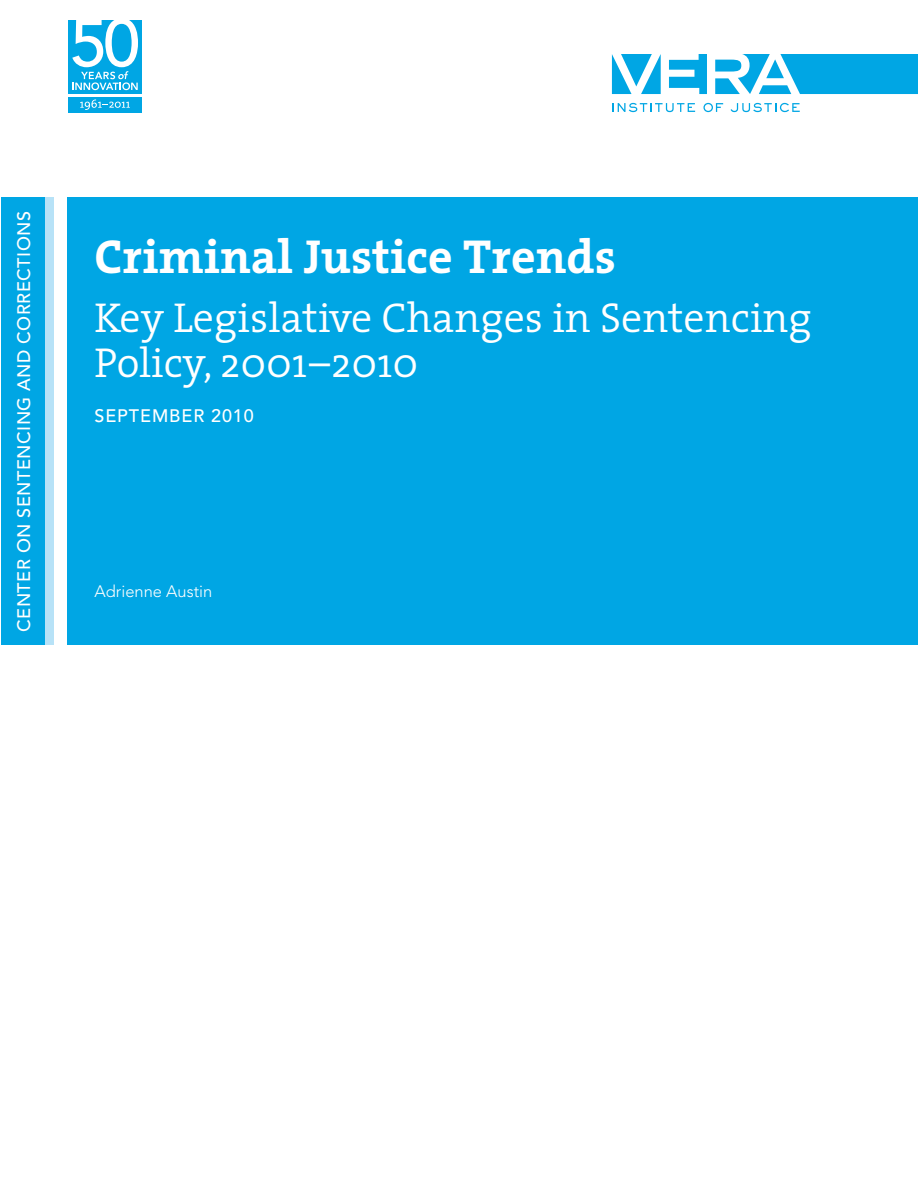
<style>
.page{position:relative;width:918px;height:1188px;background:#fff}
.page>*{position:absolute;margin:0;border:0;box-sizing:border-box;transform-origin:0 0}
.t1{font:700 48px "The Serif";color:#fff}
.t2{font:300 42px/45px "The Serif";color:#fff}
.t3{font:500 18px "Avenir";letter-spacing:.025em;color:#fff}
.t4{font:500 18px "Avenir";letter-spacing:.05em;color:#fff}
.Author_names{font:300 16.5px "Avenir LT Std";color:#fff}
</style>
<div class="page">
<div style="left:68px;top:197px;width:850px;height:447px;background:#00a6e4"></div>
<div style="left:45px;top:197px;width:9px;height:447px;background:#b7e2f7"></div>
<div style="left:1px;top:197px;width:44px;height:447px;background:#00a6e4"></div>
<svg style="left:669px;top:54px;width:38px;height:40px"></svg>
<svg style="left:612px;top:54px;width:49px;height:40px"></svg>
<svg style="left:715px;top:54px;width:203px;height:40px"></svg>
<svg style="left:612px;top:103px;width:83px;height:9px"></svg>
<svg style="left:703px;top:103px;width:20px;height:9px"></svg>
<svg style="left:731px;top:103px;width:69px;height:9px"></svg>
<div style="left:68px;top:20px;width:74px;height:92px;background:#00a6e4"></div>
<svg style="left:80px;top:100px;width:50px;height:10px"></svg>
<svg style="left:72px;top:20px;width:66px;height:70px"></svg>
<hr style="left:68px;top:94px;width:74px;height:3px;background:#fff">
<p class="t3" style="left:13px;top:632px;width:420px;rotate:-90deg">CENTER on Sentencing an d Corrections</p>
<p class="t1" style="left:94px;top:226px;width:523px">Criminal Justice Trends</p>
<p class="t2" style="left:94px;top:295px;width:719px">Key Legislative Changes in Sentencing<br>Policy, 2001–2010</p>
<p class="t4" style="left:94px;top:405px;width:161px">SEPTEMBER 2010</p>
<p class="Author_names" style="left:94px;top:581px;width:119px">Adrienne Austin</p>
</div>
